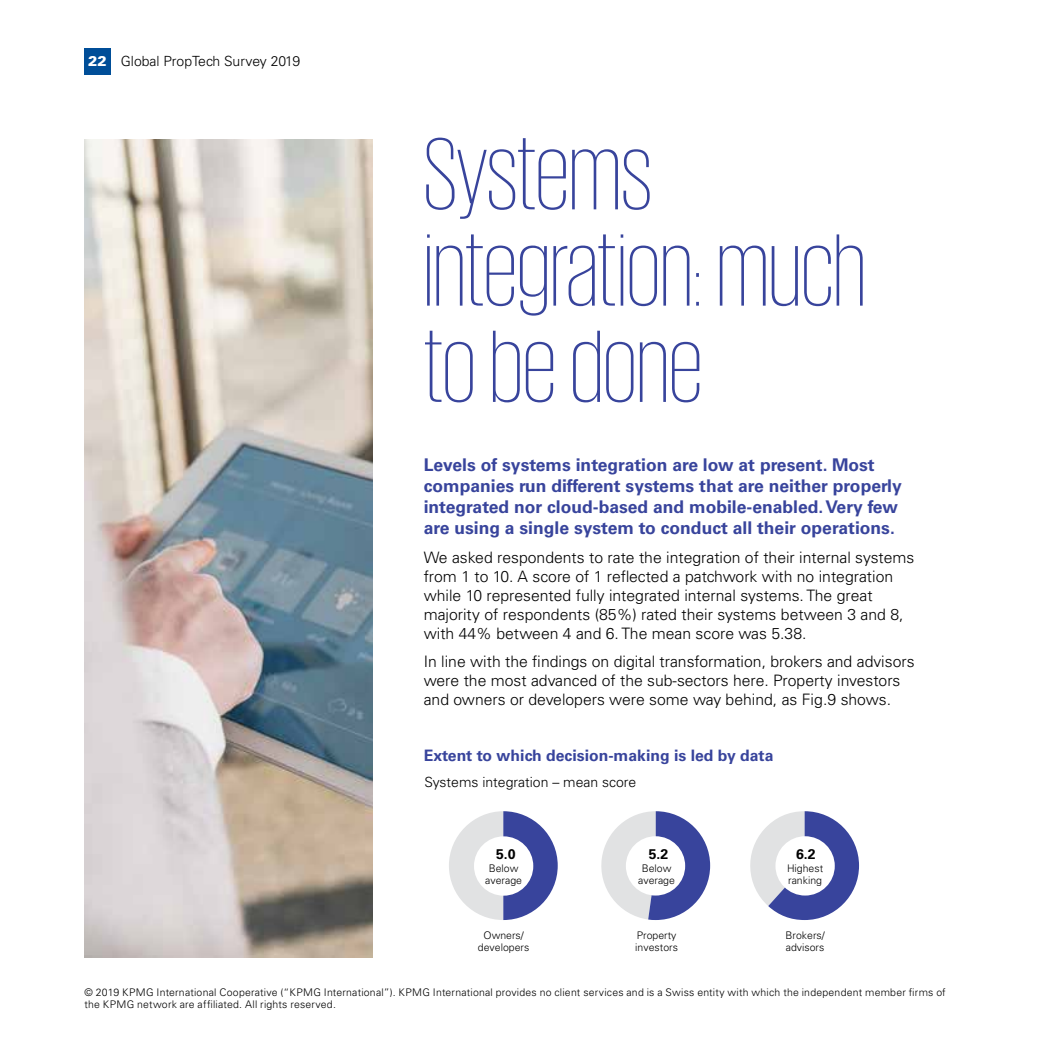
<style>
.page{position:relative;width:1042px;height:1042px;background:#fff}
.page>*{position:absolute;margin:0;border:0;box-sizing:border-box;transform-origin:0 0}
.t1{font:200 105px/96.2px "KPMG";color:#38449c}
.t2{font:700 17.5px/21px "Univers LT Std";color:#38449c}
.t3{font:300 15.75px/18.9px "Univers LT Std";color:#000}
.t4{font:700 15.75px "Univers LT Std";color:#38449c}
.t5{font:300 14px "Univers LT Std";color:#000}
.t6{font:700 14px "Univers LT Std";color:#000}
.t7{font:300 10.5px/12.2px "Univers LT Std";letter-spacing:.015em;color:#000}
.s1{font-weight:900;color:#fff}
</style>
<div class="page">
<img style="left:84px;top:139px;width:288px;height:818px">
<svg style="left:449px;top:811px;width:109px;height:109px"></svg>
<svg style="left:601px;top:811px;width:109px;height:109px"></svg>
<svg style="left:750px;top:811px;width:109px;height:109px"></svg>
<div style="left:626px;top:836px;width:59px;height:59px;background:#fff;border-radius:50%"></div>
<div style="left:775px;top:836px;width:60px;height:59px;background:#fff;border-radius:50%"></div>
<div style="left:474px;top:836px;width:59px;height:59px;background:#fff;border-radius:50%"></div>
<div style="left:84px;top:48px;width:27px;height:27px;background:#004e98"></div>
<p class="t5" style="left:88px;top:53px;width:213px"><span class="s1">22</span> Global PropTech Survey 2019</p>
<h1 class="t1" style="left:424px;top:124px;width:443px">Systems integration: much to be done</h1>
<p class="t2" style="left:424px;top:455px;width:479px">Levels of systems integration are low at present. Most companies run different systems that are neither properly integrated nor cloud-based and mobile-enabled. Very few are using a single system to conduct all their operations.</p>
<p class="t3" style="left:424px;top:548px;width:492px">We asked respondents to rate the integration of their internal systems from 1 to 10. A score of 1 reflected a patchwork with no integration while 10 represented fully integrated internal systems. The great majority of respondents (85%) rated their systems between 3 and 8, with 44% between 4 and 6. The mean score was 5.38.</p>
<p class="t3" style="left:424px;top:652px;width:492px">In line with the findings on digital transformation, brokers and advisors were the most advanced of the sub-sectors here. Property investors and owners or developers were some way behind, as Fig.9 shows.</p>
<p class="t4" style="left:424px;top:746px;width:351px">Extent to which decision-making is led by data</p>
<p class="t5" style="left:425px;top:774px;width:213px">Systems integration – mean score</p>
<p class="t6" style="left:496px;top:846px;width:21px">5.0</p>
<p class="t6" style="left:649px;top:846px;width:21px">5.2</p>
<p class="t6" style="left:796px;top:846px;width:21px">6.2</p>
<p class="t7" style="left:485px;top:862px;width:38px;text-align:center">Below average</p>
<p class="t7" style="left:638px;top:862px;width:38px;text-align:center">Below average</p>
<p class="t7" style="left:787px;top:862px;width:38px">Highest ranking</p>
<p class="t7" style="left:478px;top:928px;width:53px;text-align:center">Owners/ developers</p>
<p class="t7" style="left:635px;top:928px;width:44px">Property investors</p>
<p class="t7" style="left:785px;top:928px;width:41px">Brokers/ advisors</p>
<p class="t7" style="left:84px;top:985px;width:863px">© 2019 KPMG International Cooperative (“KPMG International”). KPMG International provides no client services and is a Swiss entity with which the independent member firms of the KPMG network are affiliated. All rights reserved.</p>
</div>
